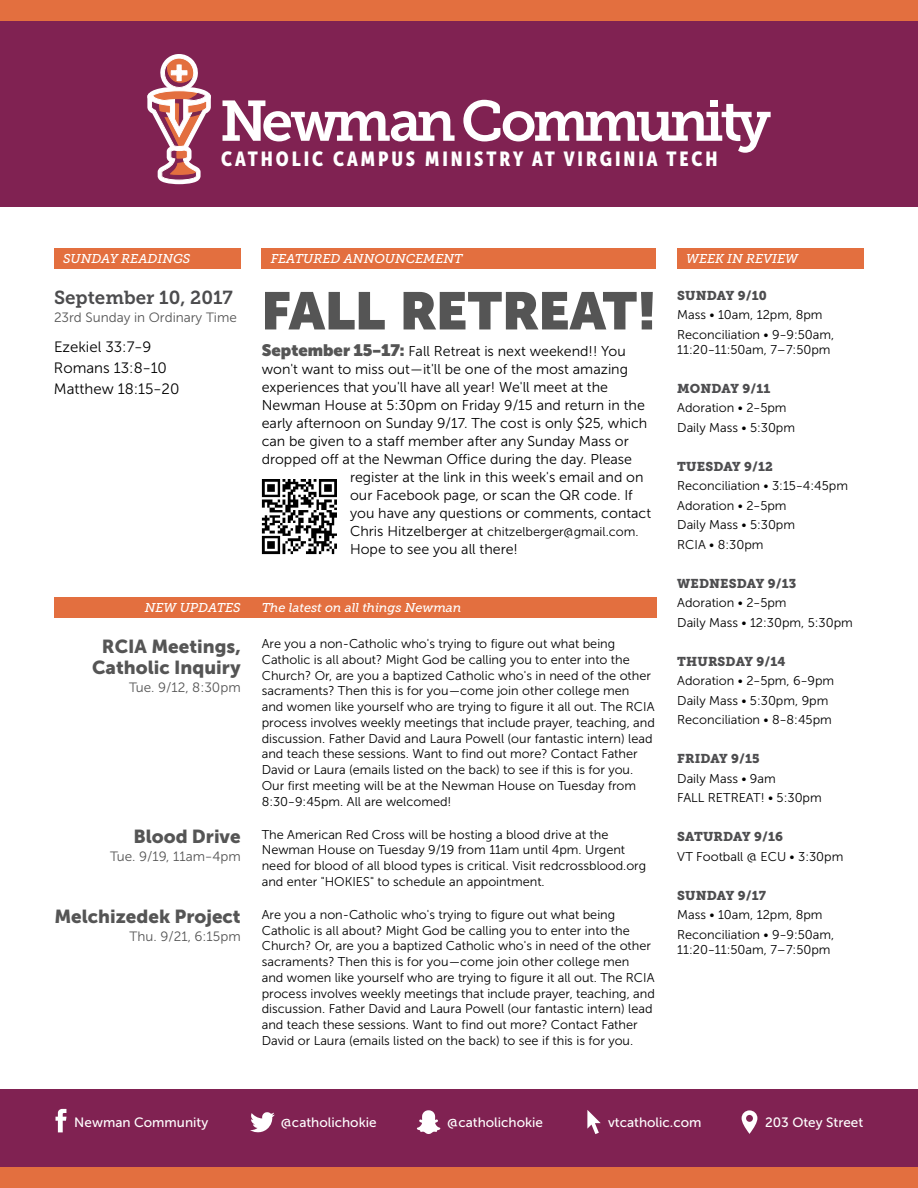
<style>
.page{position:relative;width:918px;height:1188px;background:#fff}
.page>*{position:absolute;margin:0;border:0;box-sizing:border-box;transform-origin:0 0}
.t1{font:900 52.5px "Museo Sans Display";letter-spacing:.005em;color:#555}
.t2{font:20.25px "Museo Sans Cond 900";letter-spacing:.145em;color:#fff}
.t3{font:18.75px/21px "Museo Sans 900";color:#555;text-align:center}
.t4{font:18.75px "Museo Slab 700";color:#4c4c4e}
.t5{font:15px/21px "Museo Sans 300";color:#000}
.t6{font:14.25px "Museo Sans 300";color:#000}
.t7{font:13.5px "Museo Sans 300";color:#555}
.t8{font:13.5px "Museo Sans 500";color:#fff}
.t9{font:12.75px/15.8px "Museo Sans 300";color:#000}
.t10{font:12.75px "Museo Slab 900";letter-spacing:.01em;color:#4d4d4f}
.t11{font:italic 12.75px "Museo Slab 500";color:#fff}
.s1{font-family:"Museo Sans Display";font-weight:900;font-size:16.5px;color:#555}
.s2{font-size:14.25px}
</style>
<div class="page">
<div style="left:677px;top:248px;width:187px;height:21px;background:#e36f3f"></div>
<div style="left:54px;top:248px;width:187px;height:21px;background:#e36f3f"></div>
<div style="left:262px;top:248px;width:394px;height:21px;background:#e36f3f"></div>
<div style="left:54px;top:597px;width:602px;height:21px;background:#e36f3f"></div>
<div style="left:0;top:0;width:918px;height:206px;background:#802252"></div>
<div style="left:0;top:1089px;width:918px;height:99px;background:#802252"></div>
<svg style="left:147px;top:54px;width:64px;height:130px"></svg>
<svg style="left:223px;top:100px;width:232px;height:41px"></svg>
<svg style="left:463px;top:100px;width:308px;height:53px"></svg>
<div style="left:0;top:0;width:918px;height:21px;background:#e36f3f"></div>
<div style="left:0;top:1167px;width:918px;height:21px;background:#e36f3f"></div>
<svg style="left:250px;top:1112px;width:25px;height:21px"></svg>
<svg style="left:56px;top:1109px;width:11px;height:23px"></svg>
<svg style="left:587px;top:1110px;width:14px;height:24px"></svg>
<svg style="left:742px;top:1110px;width:15px;height:24px"></svg>
<svg style="left:417px;top:1110px;width:23px;height:24px"></svg>
<img style="left:262px;top:479px;width:75px;height:75px">
<h2 class="t2" style="left:221px;top:147px;width:498px">CATHOLIC CAMPUS MINISTRY AT VIRGINIA TECH</h2>
<p class="t11" style="left:63px;top:252px;width:129px">SUNDAY READINGS</p>
<p class="t11" style="left:686px;top:252px;width:113px">WEEK IN REVIEW</p>
<h1 class="t1" style="left:262px;top:281px;width:396px">FALL RETREAT!</h1>
<p class="t6" style="left:262px;top:344px;width:366px"><span class="s1">September 15–17:</span> Fall Retreat is next weekend!! You</p>
<p class="t6" style="left:262px;top:362px;width:368px">won't want to miss out—it'll be one of the most amazing</p>
<p class="t6" style="left:262px;top:380px;width:348px">experiences that you'll have all year! We'll meet at the</p>
<p class="t6" style="left:262px;top:398px;width:385px">Newman House at 5:30pm on Friday 9/15 and return in the</p>
<p class="t6" style="left:262px;top:416px;width:387px">early afternoon on Sunday 9/17. The cost is only $25, which</p>
<p class="t6" style="left:262px;top:434px;width:369px">can be given to a staff member after any Sunday Mass or</p>
<p class="t6" style="left:262px;top:452px;width:372px">dropped off at the Newman Office during the day. Please</p>
<p class="t6" style="left:350px;top:470px;width:295px">register at the link in this week's email and on</p>
<p class="t6" style="left:350px;top:488px;width:284px">our Facebook page, or scan the QR code. If</p>
<p class="t6" style="left:350px;top:506px;width:303px">you have any questions or comments, contact</p>
<p class="t9" style="left:350px;top:524px;width:290px"><span class="s2">Chris Hitzelberger at</span> chitzelberger@gmail.com.</p>
<p class="t6" style="left:350px;top:542px;width:169px">Hope to see you all there!</p>
<p class="t11" style="left:271px;top:252px;width:194px">FEATURED ANNOUNCEMENT</p>
<p class="t10" style="left:677px;top:288px;width:91px">SUNDAY 9/10</p>
<p class="t9" style="left:677px;top:305px;width:159px;line-height:19.5px">Mass • 10am, 12pm, 8pm<br>Reconciliation • 9–9:50am,</p>
<p class="t9" style="left:677px;top:341px;width:155px">11:20–11:50am, 7–7:50pm</p>
<p class="t10" style="left:677px;top:381px;width:95px">MONDAY 9/11</p>
<p class="t9" style="left:677px;top:398px;width:119px;line-height:19.5px">Adoration • 2–5pm<br>Daily Mass • 5:30pm</p>
<p class="t10" style="left:677px;top:459px;width:97px">TUESDAY 9/12</p>
<p class="t9" style="left:677px;top:476px;width:172px;line-height:19.5px">Reconciliation • 3:15–4:45pm<br>Adoration • 2–5pm<br>Daily Mass • 5:30pm<br>RCIA • 8:30pm</p>
<p class="t10" style="left:677px;top:576px;width:121px">WEDNESDAY 9/13</p>
<p class="t9" style="left:677px;top:593px;width:177px;line-height:19.5px">Adoration • 2–5pm<br>Daily Mass • 12:30pm, 5:30pm</p>
<p class="t10" style="left:677px;top:654px;width:110px">THURSDAY 9/14</p>
<p class="t9" style="left:677px;top:671px;width:159px;line-height:19.5px">Adoration • 2–5pm, 6–9pm<br>Daily Mass • 5:30pm, 9pm<br>Reconciliation • 8–8:45pm</p>
<p class="t10" style="left:677px;top:751px;width:84px">FRIDAY 9/15</p>
<p class="t9" style="left:677px;top:769px;width:146px;line-height:19.5px">Daily Mass • 9am<br>FALL RETREAT! • 5:30pm</p>
<p class="t10" style="left:677px;top:829px;width:107px">SATURDAY 9/16</p>
<p class="t9" style="left:677px;top:848px;width:168px">VT Football @ ECU • 3:30pm</p>
<p class="t10" style="left:677px;top:888px;width:90px">SUNDAY 9/17</p>
<p class="t9" style="left:677px;top:905px;width:159px;line-height:19.5px">Mass • 10am, 12pm, 8pm<br>Reconciliation • 9–9:50am,</p>
<p class="t9" style="left:677px;top:941px;width:155px">11:20–11:50am, 7–7:50pm</p>
<h3 class="t4" style="left:54px;top:287px;width:180px">September 10, 2017</h3>
<p class="t7" style="left:54px;top:310px;width:184px">23rd Sunday in Ordinary Time</p>
<p class="t5" style="left:54px;top:337px;width:127px">Ezekiel 33:7–9<br>Romans 13:8–10<br>Matthew 18:15–20</p>
<p class="t11" style="left:145px;top:600px;width:97px">NEW UPDATES</p>
<p class="t11" style="left:262px;top:600px;width:201px">The latest on all things Newman</p>
<h3 class="t3" style="left:92px;top:636px;width:150px">RCIA Meetings,<br>Catholic Inquiry</h3>
<p class="t7" style="left:129px;top:680px;width:113px">Tue. 9/12, 8:30pm</p>
<p class="t9" style="left:262px;top:636px;width:395px">Are you a non-Catholic who's trying to figure out what being Catholic is all about? Might God be calling you to enter into the Church? Or, are you a baptized Catholic who's in need of the other sacraments? Then this is for you—come join other college men<br>and women like yourself who are trying to figure it all out. The RCIA process involves weekly meetings that include prayer, teaching, and discussion. Father David and Laura Powell (our fantastic intern) lead and teach these sessions. Want to find out more? Contact Father David or Laura (emails listed on the back) to see if this is for you.<br>Our first meeting will be at the Newman House on Tuesday from 8:30–9:45pm. All are welcomed!</p>
<p class="t9" style="left:262px;top:826px;width:386px">The American Red Cross will be hosting a blood drive at the Newman House on Tuesday 9/19 from 11am until 4pm. Urgent need for blood of all blood types is critical. Visit redcrossblood.org and enter "HOKIES" to schedule an appointment.</p>
<p class="t9" style="left:262px;top:907px;width:395px">Are you a non-Catholic who's trying to figure out what being Catholic is all about? Might God be calling you to enter into the Church? Or, are you a baptized Catholic who's in need of the other sacraments? Then this is for you—come join other college men<br>and women like yourself who are trying to figure it all out. The RCIA process involves weekly meetings that include prayer, teaching, and discussion. Father David and Laura Powell (our fantastic intern) lead and teach these sessions. Want to find out more? Contact Father David or Laura (emails listed on the back) to see if this is for you.</p>
<h3 class="t3" style="left:133px;top:826px;width:109px">Blood Drive</h3>
<p class="t7" style="left:110px;top:849px;width:132px">Tue. 9/19, 11am–4pm</p>
<h3 class="t3" style="left:54px;top:906px;width:188px">Melchizedek Project</h3>
<p class="t7" style="left:130px;top:929px;width:113px">Thu. 9/21, 6:15pm</p>
<p class="t8" style="left:74px;top:1115px;width:135px">Newman Community</p>
<p class="t8" style="left:281px;top:1115px;width:97px">@catholichokie</p>
<p class="t8" style="left:447px;top:1115px;width:97px">@catholichokie</p>
<p class="t8" style="left:608px;top:1115px;width:95px">vtcatholic.com</p>
<p class="t8" style="left:765px;top:1115px;width:100px">203 Otey Street</p>
</div>
